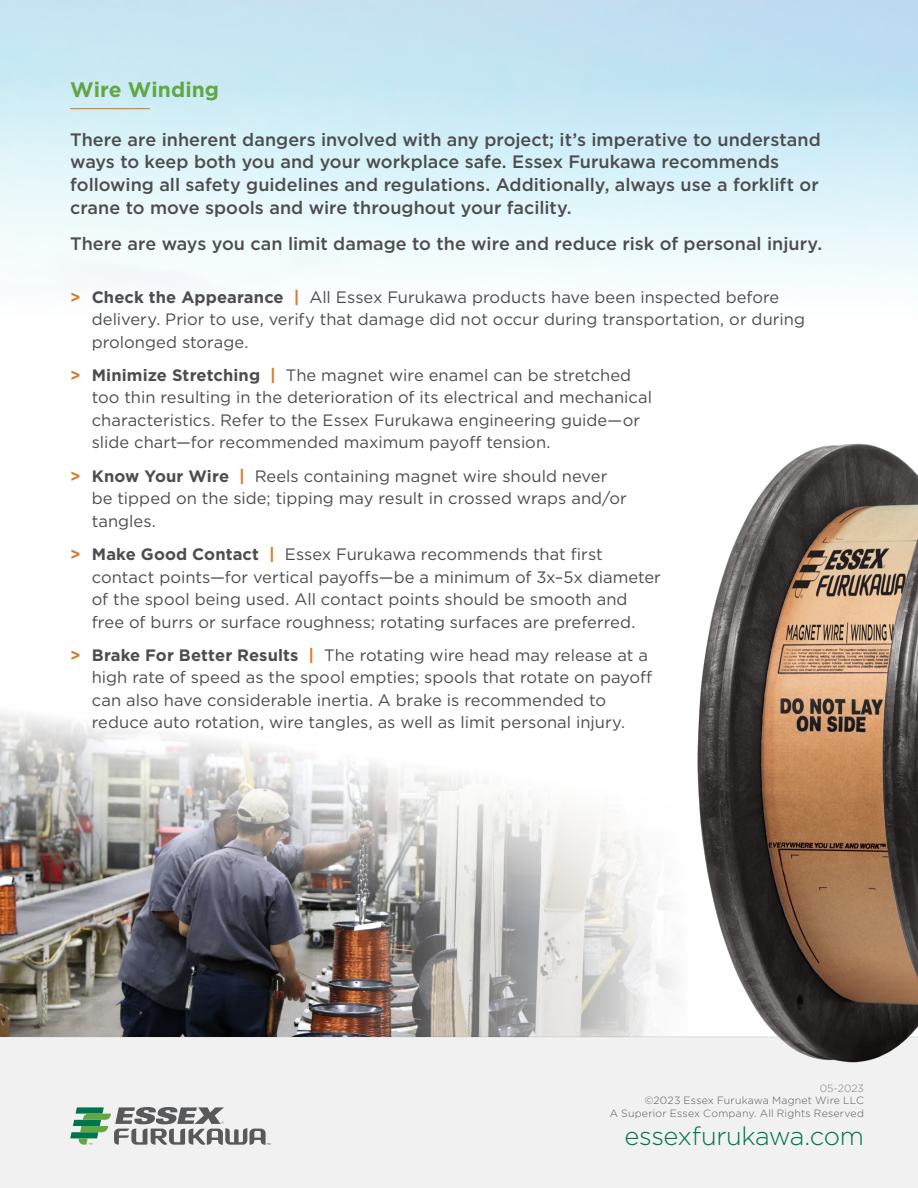
<style>
.page{position:relative;width:918px;height:1188px;background:#fff}
.page>*{position:absolute;margin:0;border:0;box-sizing:border-box;transform-origin:0 0}
.t1{font:300 25.5px "Gotham";letter-spacing:-.015em;color:#00754b}
.t2{font:700 21px "Gotham";color:#62a744}
.t3{font:500 18px/22.8px "Gotham";color:#4d4d4f}
.t4{font:16.5px/22.5px "Gotham";color:#4d4d4f}
.t5{font:300 10.5px/12.6px "Gotham";letter-spacing:.02em;color:#58595b;text-align:right}
.t6{font:300 10.5px "Gotham";color:#808285}
.s1{font-weight:700;color:#d97c2d}
.s2{font-weight:700}
</style>
<div class="page">
<div style="left:0;top:1037px;width:918px;height:151px;background:#f1f1f2"></div>
<svg style="left:70px;top:1107px;width:200px;height:38px"></svg>
<hr style="left:0;top:1037px;width:918px;height:1px;background:#dcddde">
<img style="left:0;top:708px;width:688px;height:329px">
<img style="left:698px;top:443px;width:220px;height:620px">
<hr style="left:70px;top:108px;width:80px;height:1px;background:#d97c2d">
<p class="t2" style="left:70px;top:76px;width:150px">Wire Winding</p>
<p class="t3" style="left:70px;top:128px;width:752px">There are inherent dangers involved with any project; it’s imperative to understand ways to keep both you and your workplace safe. Essex Furukawa recommends following all safety guidelines and regulations. Additionally, always use a forklift or crane to move spools and wire throughout your facility.</p>
<p class="t3" style="left:70px;top:232px;width:754px">There are ways you can limit damage to the wire and reduce risk of personal injury.</p>
<p class="t4" style="left:92px;top:285px;width:715px;text-indent:-22px"><span class="s1">&gt;</span> <span class="s2">Check the Appearance</span> <span class="s1">|</span> All Essex Furukawa products have been inspected before delivery. Prior to use, verify that damage did not occur during transportation, or during prolonged storage.</p>
<p class="t4" style="left:92px;top:364px;width:562px;text-indent:-22px"><span class="s1">&gt;</span> <span class="s2">Minimize Stretching</span> <span class="s1">|</span> The magnet wire enamel can be stretched too thin resulting in the deterioration of its electrical and mechanical characteristics. Refer to the Essex Furukawa engineering guide—or slide chart—for recommended maximum payoff tension.</p>
<p class="t4" style="left:92px;top:464px;width:537px;text-indent:-22px"><span class="s1">&gt;</span> <span class="s2">Know Your Wire</span> <span class="s1">|</span> Reels containing magnet wire should never be tipped on the side; tipping may result in crossed wraps and/or tangles.</p>
<p class="t4" style="left:92px;top:543px;width:571px;text-indent:-22px"><span class="s1">&gt;</span> <span class="s2">Make Good Contact</span> <span class="s1">|</span> Essex Furukawa recommends that first contact points—for vertical payoffs—be a minimum of 3x–5x diameter of the spool being used. All contact points should be smooth and free of burrs or surface roughness; rotating surfaces are preferred.</p>
<p class="t4" style="left:92px;top:643px;width:562px;text-indent:-22px"><span class="s1">&gt;</span> <span class="s2">Brake For Better Results</span> <span class="s1">|</span> The rotating wire head may release at a high rate of speed as the spool empties; spools that rotate on payoff can also have considerable inertia. A brake is recommended to reduce auto rotation, wire tangles, as well as limit personal injury.</p>
<p class="t6" style="left:820px;top:1081px;width:46px">05-2023</p>
<p class="t5" style="left:610px;top:1094px;width:256px">©2023 Essex Furukawa Magnet Wire LLC<br>A Superior Essex Company. All Rights Reserved</p>
<h1 class="t1" style="left:625px;top:1120px;width:241px">essexfurukawa.com</h1>
</div>
